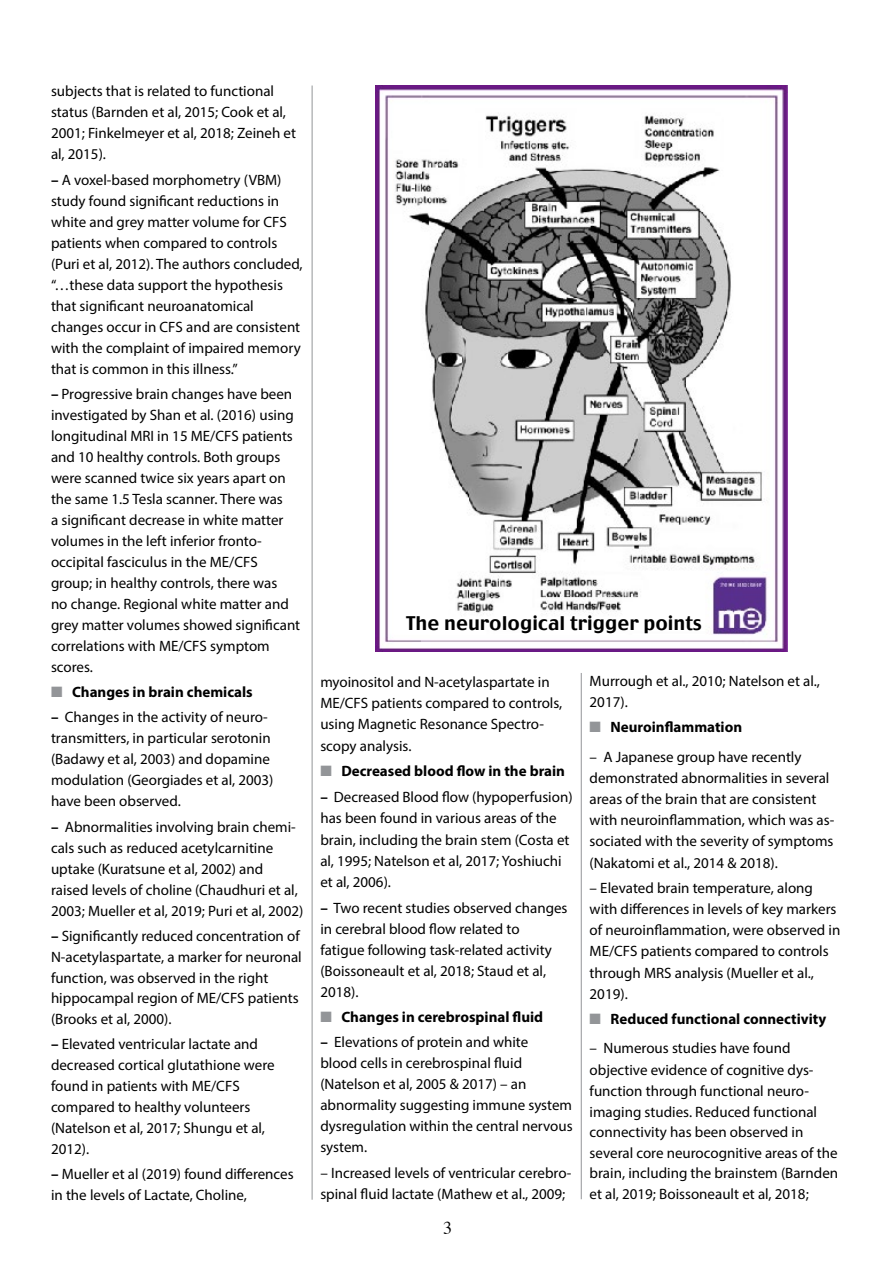
<style>
.page{position:relative;width:893px;height:1263px;background:#fff}
.page>*{position:absolute;margin:0;border:0;box-sizing:border-box;transform-origin:0 0}
.t1{font:18.75px "Charcoal";color:#000}
.t2{font:18px "Times";color:#000}
.t3{font:15px/21px "Myriad Pro";color:#000}
.t4{font:700 15px "Myriad Pro";color:#000}
.s1{font-weight:700}
.s2{color:#939598}
</style>
<div class="page">
<img style="left:375px;top:85px;width:412px;height:566px">
<hr style="left:312px;top:86px;width:1px;height:1114px;background:#939598">
<hr style="left:581px;top:673px;width:1px;height:526px;background:#939598">
<p class="t3" style="left:51px;top:81px;width:247px">subjects that is related to functional status (Barnden et al, 2015; Cook et al,<br>2001; Finkelmeyer et al, 2018; Zeineh et al, 2015).</p>
<p class="t3" style="left:51px;top:169px;width:253px"><span class="s1">–</span> A voxel-based morphometry (VBM) study found significant reductions in white and grey matter volume for CFS patients when compared to controls (Puri et al, 2012). The authors concluded, “…these data support the hypothesis that significant neuroanatomical changes occur in CFS and are consistent with the complaint of impaired memory that is common in this illness.”</p>
<p class="t3" style="left:51px;top:383px;width:251px"><span class="s1">–</span> Progressive brain changes have been investigated by Shan et al. (2016) using longitudinal MRI in 15 ME/CFS patients and 10 healthy controls. Both groups were scanned twice six years apart on the same 1.5 Tesla scanner. There was<br>a significant decrease in white matter volumes in the left inferior fronto&shy;occipital fasciculus in the ME/CFS group; in healthy controls, there was<br>no change. Regional white matter and grey matter volumes showed significant correlations with ME/CFS symptom scores.</p>
<p class="t4" style="left:51px;top:682px;width:203px"><span class="s2">■</span> Changes in brain chemicals</p>
<p class="t3" style="left:51px;top:707px;width:224px"><span class="s1">–</span> Changes in the activity of neuro&shy;transmitters, in particular serotonin (Badawy et al, 2003) and dopamine modulation (Georgiades et al, 2003) have been observed.</p>
<p class="t3" style="left:51px;top:816px;width:254px"><span class="s1">–</span> Abnormalities involving brain chemi&shy;cals such as reduced acetylcarnitine uptake (Kuratsune et al, 2002) and raised levels of choline (Chaudhuri et al, 2003; Mueller et al, 2019; Puri et al, 2002)</p>
<p class="t3" style="left:51px;top:925px;width:252px"><span class="s1">–</span> Significantly reduced concentration of N-acetylaspartate, a marker for neuronal function, was observed in the right hippocampal region of ME/CFS patients (Brooks et al, 2000).</p>
<p class="t3" style="left:51px;top:1034px;width:225px"><span class="s1">–</span> Elevated ventricular lactate and decreased cortical glutathione were found in patients with ME/CFS compared to healthy volunteers (Natelson et al, 2017; Shungu et al,<br>2012).</p>
<p class="t3" style="left:51px;top:1163px;width:244px"><span class="s1">–</span> Mueller et al (2019) found differences in the levels of Lactate, Choline,</p>
<p class="t1" style="left:406px;top:611px;width:297px">The neurological trigger points</p>
<p class="t3" style="left:320px;top:671px;width:244px">myoinositol and N-acetylaspartate in<br>ME/CFS patients compared to controls, using Magnetic Resonance Spectro&shy;scopy analysis.</p>
<p class="t4" style="left:320px;top:761px;width:246px"><span class="s2">■</span> Decreased blood flow in the brain</p>
<p class="t3" style="left:320px;top:786px;width:254px"><span class="s1">–</span> Decreased Blood flow (hypoperfusion) has been found in various areas of the brain, including the brain stem (Costa et al, 1995; Natelson et al, 2017; Yoshiuchi et al, 2006).</p>
<p class="t3" style="left:320px;top:897px;width:249px"><span class="s1">–</span> Two recent studies observed changes in cerebral blood flow related to fatigue following task-related activity (Boissoneault et al, 2018; Staud et al,<br>2018).</p>
<p class="t4" style="left:320px;top:1007px;width:224px"><span class="s2">■</span> Changes in cerebrospinal fluid</p>
<p class="t3" style="left:320px;top:1032px;width:254px"><span class="s1">–</span> Elevations of protein and white<br>blood cells in cerebrospinal fluid (Natelson et al, 2005 &amp; 2017) – an abnormality suggesting immune system dysregulation within the central nervous system.</p>
<p class="t3" style="left:320px;top:1162px;width:253px">– Increased levels of ventricular cerebro&shy;spinal fluid lactate (Mathew et al., 2009;</p>
<p class="t2" style="left:443px;top:1211px;width:10px">3</p>
<p class="t3" style="left:590px;top:670px;width:232px">Murrough et al., 2010; Natelson et al.,<br>2017).</p>
<p class="t4" style="left:590px;top:717px;width:154px"><span class="s2">■</span> Neuroinflammation</p>
<p class="t3" style="left:590px;top:746px;width:246px">– A Japanese group have recently demonstrated abnormalities in several areas of the brain that are consistent with neuroinflammation, which was as&shy;sociated with the severity of symptoms (Nakatomi et al., 2014 &amp; 2018).</p>
<p class="t3" style="left:590px;top:877px;width:252px">– Elevated brain temperature, along with differences in levels of key markers of neuroinflammation, were observed in ME/CFS patients compared to controls through MRS analysis (Mueller et al., 2019).</p>
<p class="t4" style="left:590px;top:1009px;width:238px"><span class="s2">■</span> Reduced functional connectivity</p>
<p class="t3" style="left:590px;top:1038px;width:250px">– Numerous studies have found objective evidence of cognitive dys&shy;function through functional neuro&shy;imaging studies. Reduced functional connectivity has been observed in several core neurocognitive areas of the brain, including the brainstem (Barnden et al, 2019; Boissoneault et al, 2018;</p>
</div>
